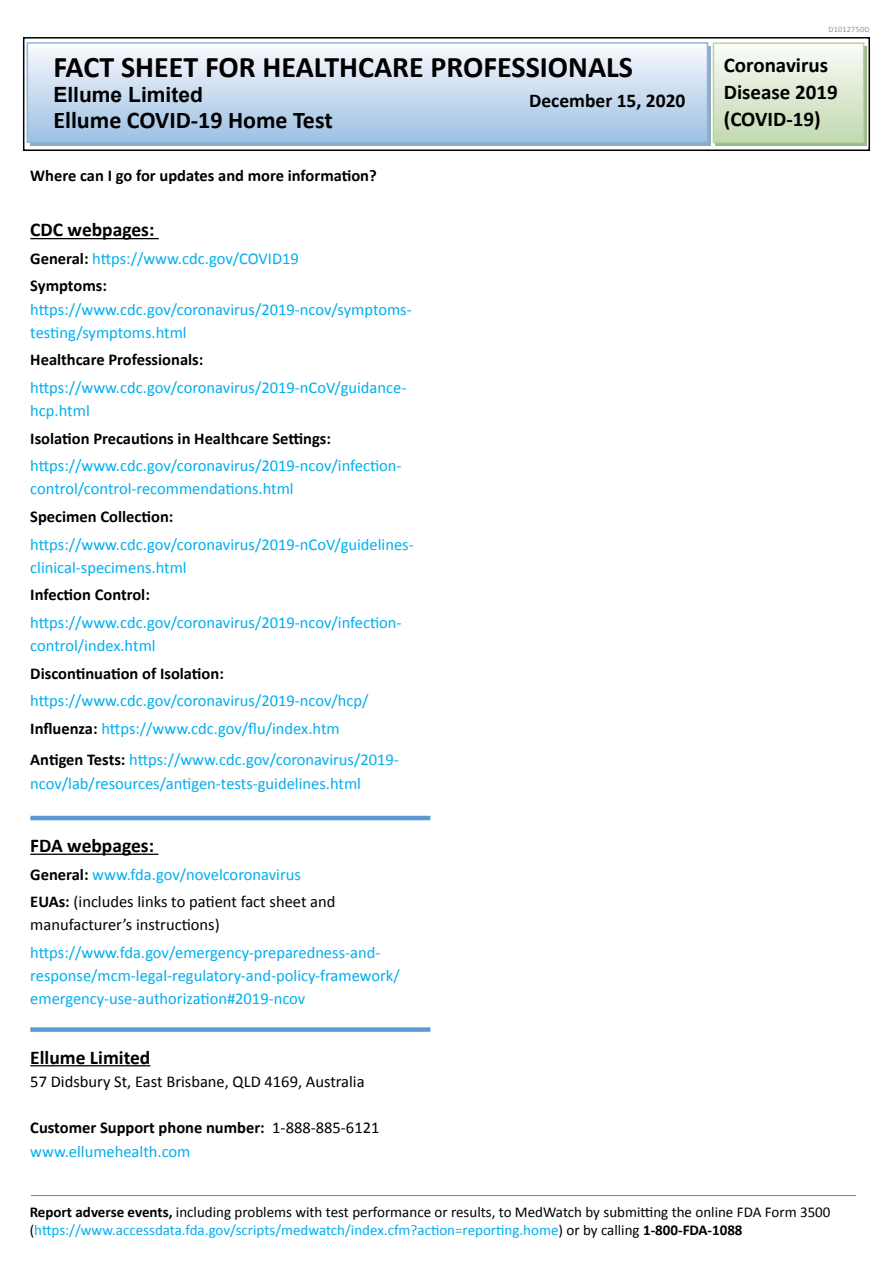
<style>
.page{position:relative;width:893px;height:1263px;background:#fff}
.page>*{position:absolute;margin:0;border:0;box-sizing:border-box;transform-origin:0 0}
.t1{font:700 30px "Calibri";color:#000}
.t2{font:700 24px "Calibri";color:#000}
.t3{font:700 21px/27px "Calibri";color:#000}
.t4{font:700 21px "Arial";color:#000}
.t5{font:700 19.5px "Calibri";color:#000}
.t6{font:16.5px/23.2px "Calibri";color:#00aeef}
.t7{font:700 16.5px/23.2px "Calibri";color:#000}
.t8{font:16.5px/27.5px "Calibri";color:#000}
.t9{font:15px/18px "Calibri";color:#000}
.t10{font:8.25px "Calibri";letter-spacing:.025em;color:#939598}
.s1{font-weight:700;color:#000}
.s2{font-weight:700}
.s3{color:#00aeef}
.s4{font-weight:400}
.s5{font-weight:400;color:#00aeef}
</style>
<div class="page">
<div style="left:715px;top:46px;width:151px;height:99px;background:#a3c08c"></div>
<div style="left:713px;top:43px;width:151px;height:99px;background:linear-gradient(to bottom,#fbfcfa,#c2d9af)"></div>
<div style="left:713px;top:42px;width:151px;height:101px;border:2px solid #b6d59b"></div>
<div style="left:23px;top:37px;width:847px;height:114px;border:2px solid #000"></div>
<div style="left:30px;top:46px;width:680px;height:99px;background:#90abc4"></div>
<div style="left:27px;top:43px;width:680px;height:99px;background:linear-gradient(to bottom,#fbfafd,#9cc0e3)"></div>
<div style="left:27px;top:42px;width:681px;height:101px;border:2px solid #8fb5d8"></div>
<hr style="left:31px;top:1195px;width:825px;height:1px;background:#88817e">
<hr style="left:30px;top:238px;width:129px;height:1px;background:#000">
<hr style="left:30px;top:816px;width:400px;height:4px;background:#5c9ad3">
<hr style="left:30px;top:854px;width:128px;height:1px;background:#000">
<div style="left:30px;top:1027px;width:400px;height:5px;background:#5c9ad3"></div>
<hr style="left:30px;top:1065px;width:120px;height:1px;background:#000">
<h1 class="t1" style="left:53px;top:46px;width:581px">FACT SHEET FOR HEALTHCARE PROFESSIONALS</h1>
<p class="t4" style="left:53px;top:81px;width:151px">Ellume Limited</p>
<p class="t5" style="left:529px;top:87px;width:158px">December 15, 2020</p>
<h2 class="t2" style="left:53px;top:103px;width:281px">Ellume COVID-19 Home Test</h2>
<p class="t7" style="left:30px;top:164px;width:348px">Where can I go for updates and more information?</p>
<p class="t5" style="left:30px;top:216px;width:126px">CDC webpages:</p>
<p class="t6" style="left:30px;top:244px;width:270px;line-height:27.5px"><span class="s1">General:</span> https://www.cdc.gov/COVID19<br><span class="s1">Symptoms:</span></p>
<p class="t6" style="left:30px;top:297px;width:383px">https://www.cdc.gov/coronavirus/2019-ncov/symptoms&shy;testing/symptoms.html</p>
<p class="t7" style="left:30px;top:348px;width:175px">Healthcare Professionals:</p>
<p class="t6" style="left:30px;top:375px;width:378px">https://www.cdc.gov/coronavirus/2019-nCoV/guidance&shy;hcp.html</p>
<p class="t7" style="left:30px;top:426px;width:302px">Isolation Precautions in Healthcare Settings:</p>
<p class="t6" style="left:30px;top:454px;width:373px">https://www.cdc.gov/coronavirus/2019-ncov/infection&shy;control/control-recommendations.html</p>
<p class="t7" style="left:30px;top:504px;width:145px">Specimen Collection:</p>
<p class="t6" style="left:30px;top:532px;width:385px">https://www.cdc.gov/coronavirus/2019-nCoV/guidelines&shy;clinical-specimens.html</p>
<p class="t7" style="left:30px;top:583px;width:121px">Infection Control:</p>
<p class="t6" style="left:30px;top:610px;width:373px">https://www.cdc.gov/coronavirus/2019-ncov/infection&shy;control/index.html</p>
<p class="t7" style="left:30px;top:661px;width:195px">Discontinuation of Isolation:</p>
<p class="t6" style="left:30px;top:686px;width:340px;line-height:27.5px">https://www.cdc.gov/coronavirus/2019-ncov/hcp/<br><span class="s1">Influenza:</span> https://www.cdc.gov/flu/index.htm</p>
<p class="t6" style="left:30px;top:748px;width:370px"><span class="s1">Antigen Tests:</span> https://www.cdc.gov/coronavirus/2019- ncov/lab/resources/antigen-tests-guidelines.html</p>
<p class="t5" style="left:30px;top:832px;width:125px">FDA webpages:</p>
<p class="t8" style="left:30px;top:860px;width:307px"><span class="s2">General:</span> <span class="s3">www.fda.gov/novelcoronavirus<br></span><span class="s2">EUAs:</span> (includes links to patient fact sheet and</p>
<p class="t8" style="left:30px;top:911px;width:191px">manufacturer’s instructions)</p>
<p class="t6" style="left:30px;top:940px;width:371px">https://www.fda.gov/emergency-preparedness-and&shy;response/mcm-legal-regulatory-and-policy-framework/ emergency-use-authorization#2019-ncov</p>
<p class="t5" style="left:30px;top:1043px;width:122px">Ellume Limited</p>
<p class="t8" style="left:30px;top:1067px;width:336px">57 Didsbury St, East Brisbane, QLD 4169, Australia</p>
<p class="t7" style="left:30px;top:1116px;width:351px">Customer Support phone number: <span class="s4">1-888-885-6121 </span><span class="s5">www.ellumehealth.com</span></p>
<p class="t10" style="left:828px;top:24px;width:43px">D1012750D</p>
<p class="t3" style="left:724px;top:51px;width:115px">Coronavirus<br>Disease 2019 (COVID-19)</p>
<p class="t9" style="left:30px;top:1203px;width:802px"><span class="s2">Report adverse events,</span> including problems with test performance or results, to MedWatch by submitting the online FDA Form 3500 (<span class="s3">https://www.accessdata.fda.gov/scripts/medwatch/index.cfm?action=reporting.home</span>) or by calling <span class="s2">1-800-FDA-1088</span></p>
</div>
